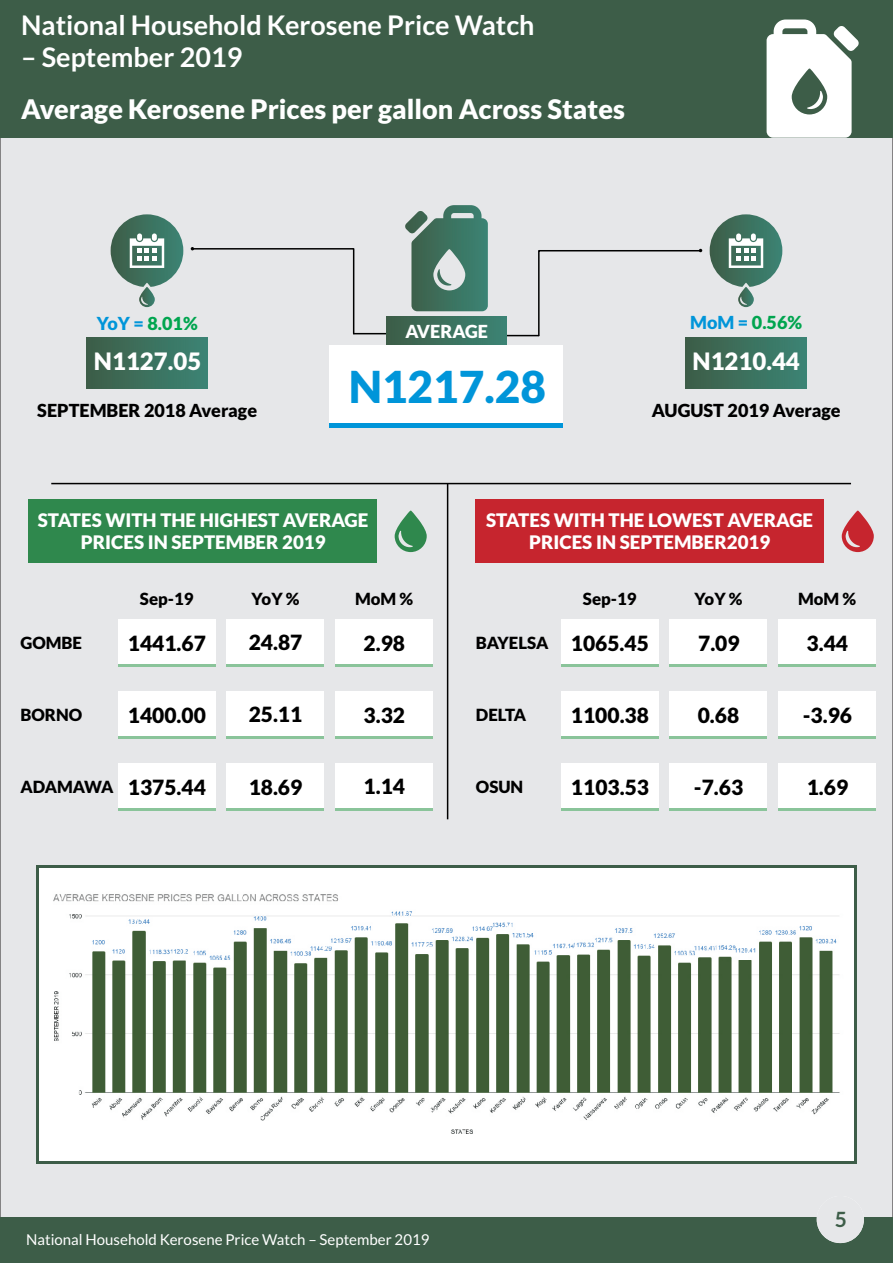
<style>
.page{position:relative;width:893px;height:1263px;background:#fff}
.page>*{position:absolute;margin:0;border:0;box-sizing:border-box;transform-origin:0 0}
.t1{font:900 44.1px "Lato";color:#0095d9}
.t2{font:700 27px "Lato";color:#fff}
.t3{font:900 27px "Lato";color:#fff}
.t4{font:900 24px "Lato";color:#fff}
.t5{font:900 21px "Lato";color:#000}
.t6{font:700 21px "Lato";color:#3d5d48}
.t7{font:900 18.75px/22.4px "Lato";color:#fff;text-align:center}
.t8{font:900 18px "Lato";color:#000}
.t9{font:900 18px "Lato";color:#00a54f}
.t10{font:900 18px "Lato";color:#fff}
.t11{font:900 16.8px "Lato";color:#000}
.t12{font:15px "Lato";color:#fff}
.s1{color:#0095d9}
</style>
<div class="page">
<div style="left:0;top:138px;width:893px;height:1080px;background:#e6e7e9"></div>
<div style="left:0;top:1218px;width:893px;height:45px;background:#3d5d48"></div>
<div style="left:817px;top:1196px;width:47px;height:47px;background:#e6e7e9;border-radius:50%"></div>
<div style="left:0;top:0;width:893px;height:138px;background:#3d5d48"></div>
<svg style="left:767px;top:20px;width:92px;height:118px"></svg>
<div style="left:537px;top:249px;width:165px;height:88px;background:#e6e7e9"></div>
<hr style="left:503px;top:335px;width:36px;height:1px;background:#000">
<hr style="left:354px;top:333px;width:40px;height:1px;background:#000">
<div style="left:191px;top:247px;width:164px;height:88px;background:#e6e7e9"></div>
<div style="left:386px;top:316px;width:121px;height:31px;background:linear-gradient(to right,#3d5d47,#3b8474)"></div>
<div style="left:329px;top:345px;width:234px;height:83px;background:#fff"></div>
<hr style="left:329px;top:424px;width:234px;height:4px;background:#0095d9">
<div style="left:86px;top:338px;width:122px;height:51px;background:linear-gradient(to right,#3d5d47,#3b8474)"></div>
<div style="left:685px;top:338px;width:122px;height:51px;background:linear-gradient(to right,#3d5d47,#3b8474)"></div>
<hr style="left:447px;top:484px;width:1px;height:335px;background:#000">
<hr style="left:51px;top:483px;width:800px;height:1px;background:#000">
<div style="left:29px;top:500px;width:348px;height:63px;background:#2f884d"></div>
<div style="left:475px;top:500px;width:349px;height:63px;background:#c6252e"></div>
<div style="left:118px;top:619px;width:97px;height:48px;background:#fff"></div>
<hr style="left:118px;top:664px;width:97px;height:3px;background:#8ac49a">
<div style="left:227px;top:619px;width:97px;height:48px;background:#fff"></div>
<hr style="left:227px;top:664px;width:97px;height:3px;background:#8ac49a">
<div style="left:335px;top:619px;width:98px;height:48px;background:#fff"></div>
<hr style="left:335px;top:664px;width:98px;height:3px;background:#8ac49a">
<div style="left:118px;top:691px;width:97px;height:48px;background:#fff"></div>
<hr style="left:118px;top:736px;width:97px;height:3px;background:#8ac49a">
<div style="left:227px;top:691px;width:97px;height:48px;background:#fff"></div>
<hr style="left:227px;top:736px;width:97px;height:3px;background:#8ac49a">
<div style="left:335px;top:691px;width:98px;height:48px;background:#fff"></div>
<hr style="left:335px;top:736px;width:98px;height:3px;background:#8ac49a">
<div style="left:118px;top:763px;width:97px;height:48px;background:#fff"></div>
<hr style="left:118px;top:808px;width:97px;height:3px;background:#8ac49a">
<div style="left:227px;top:763px;width:97px;height:48px;background:#fff"></div>
<hr style="left:227px;top:808px;width:97px;height:3px;background:#8ac49a">
<div style="left:335px;top:763px;width:98px;height:48px;background:#fff"></div>
<hr style="left:335px;top:808px;width:98px;height:3px;background:#8ac49a">
<div style="left:561px;top:619px;width:97px;height:48px;background:#fff"></div>
<hr style="left:561px;top:664px;width:97px;height:3px;background:#8ac49a">
<div style="left:670px;top:619px;width:97px;height:48px;background:#fff"></div>
<hr style="left:670px;top:664px;width:97px;height:3px;background:#8ac49a">
<div style="left:778px;top:619px;width:98px;height:48px;background:#fff"></div>
<hr style="left:778px;top:664px;width:98px;height:3px;background:#8ac49a">
<div style="left:561px;top:691px;width:97px;height:48px;background:#fff"></div>
<hr style="left:561px;top:736px;width:97px;height:3px;background:#8ac49a">
<div style="left:670px;top:691px;width:97px;height:48px;background:#fff"></div>
<hr style="left:670px;top:736px;width:97px;height:3px;background:#8ac49a">
<div style="left:778px;top:691px;width:98px;height:48px;background:#fff"></div>
<hr style="left:778px;top:736px;width:98px;height:3px;background:#8ac49a">
<div style="left:561px;top:763px;width:97px;height:48px;background:#fff"></div>
<hr style="left:561px;top:808px;width:97px;height:3px;background:#8ac49a">
<div style="left:670px;top:763px;width:97px;height:48px;background:#fff"></div>
<hr style="left:670px;top:808px;width:97px;height:3px;background:#8ac49a">
<div style="left:778px;top:763px;width:98px;height:48px;background:#fff"></div>
<hr style="left:778px;top:808px;width:98px;height:3px;background:#8ac49a">
<svg style="left:395px;top:511px;width:32px;height:41px"></svg>
<svg style="left:842px;top:511px;width:32px;height:41px"></svg>
<svg style="left:111px;top:214px;width:72px;height:93px;background:#8aa79d"></svg>
<svg style="left:710px;top:214px;width:72px;height:93px;background:#8aa79d"></svg>
<svg style="left:405px;top:205px;width:83px;height:106px;background:#678f82"></svg>
<div style="left:36px;top:865px;width:821px;height:298px;background:linear-gradient(to right,#3d5d48,#3d5d48)"></div>
<div style="left:39px;top:868px;width:815px;height:292px;background:#fff"></div>
<img style="left:53px;top:894px;width:787px;height:240px">
<h2 class="t2" style="left:21px;top:13px;width:515px">National Household Kerosene Price Watch</h2>
<h2 class="t2" style="left:21px;top:45px;width:223px">– September 2019</h2>
<h2 class="t3" style="left:21px;top:98px;width:605px">Average Kerosene Prices per gallon Across States</h2>
<p class="t9" style="left:97px;top:315px;width:103px"><span class="s1">YoY =</span> 8.01%</p>
<p class="t4" style="left:94px;top:351px;width:109px">N1127.05</p>
<p class="t8" style="left:37px;top:403px;width:221px">SEPTEMBER 2018 Average</p>
<p class="t10" style="left:405px;top:324px;width:84px">AVERAGE</p>
<h1 class="t1" style="left:349px;top:367px;width:199px">N1217.28</h1>
<p class="t9" style="left:690px;top:315px;width:113px"><span class="s1">MoM =</span> 0.56%</p>
<p class="t4" style="left:692px;top:351px;width:109px">N1210.44</p>
<p class="t8" style="left:652px;top:403px;width:190px">AUGUST 2019 Average</p>
<p class="t7" style="left:38px;top:510px;width:332px">STATES WITH THE HIGHEST AVERAGE<br>PRICES IN SEPTEMBER 2019</p>
<p class="t7" style="left:486px;top:510px;width:329px">STATES WITH THE LOWEST AVERAGE<br>PRICES IN SEPTEMBER2019</p>
<p class="t11" style="left:20px;top:635px;width:63px">GOMBE</p>
<p class="t11" style="left:20px;top:707px;width:63px">BORNO</p>
<p class="t11" style="left:140px;top:591px;width:55px">Sep-19</p>
<p class="t11" style="left:252px;top:591px;width:50px">YoY %</p>
<p class="t11" style="left:355px;top:591px;width:60px">MoM %</p>
<p class="t5" style="left:128px;top:634px;width:80px">1441.67</p>
<p class="t11" style="left:476px;top:635px;width:74px">BAYELSA</p>
<p class="t11" style="left:583px;top:591px;width:55px">Sep-19</p>
<p class="t11" style="left:695px;top:591px;width:50px">YoY %</p>
<p class="t11" style="left:798px;top:591px;width:60px">MoM %</p>
<p class="t5" style="left:249px;top:633px;width:55px">24.87</p>
<p class="t5" style="left:364px;top:634px;width:43px">2.98</p>
<p class="t5" style="left:571px;top:634px;width:80px">1065.45</p>
<p class="t5" style="left:698px;top:634px;width:43px">7.09</p>
<p class="t5" style="left:807px;top:634px;width:43px">3.44</p>
<p class="t5" style="left:128px;top:706px;width:80px">1400.00</p>
<p class="t5" style="left:249px;top:705px;width:55px">25.11</p>
<p class="t5" style="left:364px;top:706px;width:43px">3.32</p>
<p class="t11" style="left:476px;top:707px;width:52px">DELTA</p>
<p class="t5" style="left:571px;top:706px;width:80px">1100.38</p>
<p class="t5" style="left:698px;top:706px;width:43px">0.68</p>
<p class="t5" style="left:803px;top:706px;width:51px">-3.96</p>
<p class="t11" style="left:20px;top:779px;width:94px">ADAMAWA</p>
<p class="t5" style="left:128px;top:778px;width:80px">1375.44</p>
<p class="t5" style="left:249px;top:777px;width:55px">18.69</p>
<p class="t5" style="left:364px;top:777px;width:43px">1.14</p>
<p class="t11" style="left:476px;top:779px;width:49px">OSUN</p>
<p class="t5" style="left:571px;top:778px;width:80px">1103.53</p>
<p class="t5" style="left:694px;top:778px;width:51px">-7.63</p>
<p class="t5" style="left:807px;top:777px;width:43px">1.69</p>
<p class="t6" style="left:835px;top:1210px;width:14px">15</p>
<p class="t12" style="left:26px;top:1233px;width:405px">National Household Kerosene Price Watch – September 2019</p>
</div>
